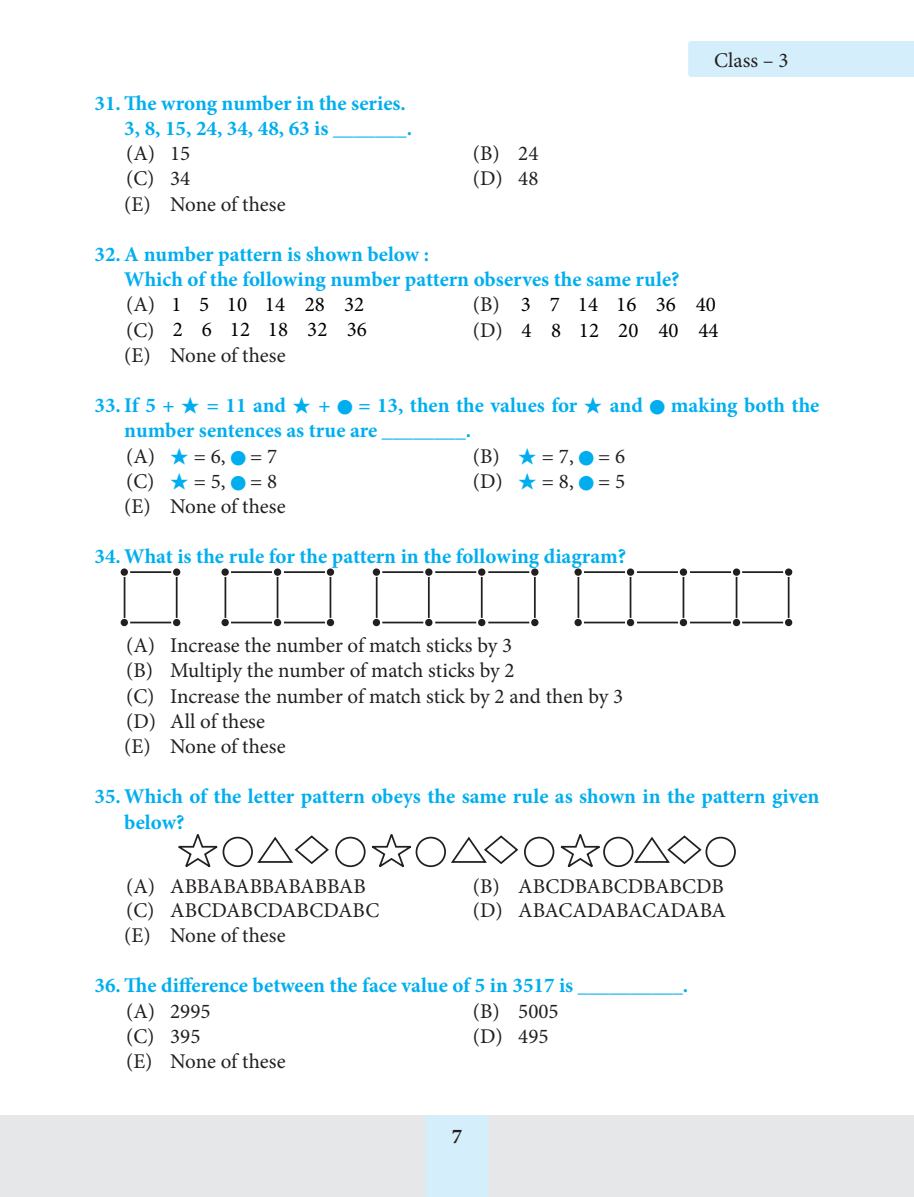
<style>
.page{position:relative;width:914px;height:1197px;background:#fff}
.page>*{position:absolute;margin:0;border:0;box-sizing:border-box;transform-origin:0 0}
.Questions{font:700 21px/25.2px "Minion Pro";color:#00aeef}
.Body{font:21px "Minion Pro";color:#231f20}
.Questions-2{font:21px "Minion Pro";letter-spacing:-.005em;color:#231f20}
.t1{font:21px "Minion Pro";letter-spacing:.85em;color:#000}
.t2{font:21px "Minion Pro";letter-spacing:.83em;color:#000}
.t3{font:700 21px "Minion Pro";color:#231f20}
.s1{color:#00aeef}
</style>
<div class="page">
<div style="left:0;top:1115px;width:914px;height:82px;background:#e6e7e9"></div>
<div style="left:426px;top:1115px;width:62px;height:82px;background:#d4effb"></div>
<div style="left:688px;top:41px;width:226px;height:36px;background:#d4effb"></div>
<div style="left:121px;top:568px;width:7px;height:8px;border:2px solid #231f20;border-radius:50%"></div>
<div style="left:173px;top:568px;width:7px;height:8px;border:2px solid #231f20;border-radius:50%"></div>
<div style="left:121px;top:619px;width:7px;height:7px;border:2px solid #231f20;border-radius:50%"></div>
<div style="left:173px;top:619px;width:7px;height:7px;border:2px solid #231f20;border-radius:50%"></div>
<hr style="left:124px;top:577px;width:1px;height:41px;background:#231f20">
<hr style="left:176px;top:577px;width:1px;height:41px;background:#231f20">
<hr style="left:130px;top:571px;width:41px;height:2px;background:#231f20">
<hr style="left:130px;top:622px;width:41px;height:1px;background:#231f20">
<div style="left:327px;top:568px;width:7px;height:8px;border:2px solid #231f20;border-radius:50%"></div>
<div style="left:327px;top:619px;width:7px;height:7px;border:2px solid #231f20;border-radius:50%"></div>
<hr style="left:329px;top:577px;width:2px;height:41px;background:#231f20">
<hr style="left:284px;top:571px;width:41px;height:2px;background:#231f20">
<hr style="left:284px;top:622px;width:41px;height:1px;background:#231f20">
<div style="left:221px;top:568px;width:8px;height:8px;border:2px solid #231f20;border-radius:50%"></div>
<div style="left:274px;top:568px;width:7px;height:8px;border:2px solid #231f20;border-radius:50%"></div>
<div style="left:221px;top:619px;width:8px;height:7px;border:2px solid #231f20;border-radius:50%"></div>
<div style="left:274px;top:619px;width:7px;height:7px;border:2px solid #231f20;border-radius:50%"></div>
<hr style="left:224px;top:577px;width:2px;height:41px;background:#231f20">
<hr style="left:277px;top:577px;width:1px;height:41px;background:#231f20">
<hr style="left:231px;top:571px;width:41px;height:2px;background:#231f20">
<hr style="left:231px;top:622px;width:41px;height:1px;background:#231f20">
<div style="left:478px;top:568px;width:7px;height:8px;border:2px solid #231f20;border-radius:50%"></div>
<div style="left:531px;top:568px;width:7px;height:8px;border:2px solid #231f20;border-radius:50%"></div>
<div style="left:478px;top:619px;width:7px;height:7px;border:2px solid #231f20;border-radius:50%"></div>
<div style="left:531px;top:619px;width:7px;height:7px;border:2px solid #231f20;border-radius:50%"></div>
<hr style="left:481px;top:577px;width:1px;height:41px;background:#231f20">
<hr style="left:534px;top:577px;width:1px;height:41px;background:#231f20">
<hr style="left:435px;top:571px;width:41px;height:2px;background:#231f20">
<hr style="left:488px;top:571px;width:41px;height:2px;background:#231f20">
<hr style="left:435px;top:622px;width:41px;height:1px;background:#231f20">
<hr style="left:488px;top:622px;width:41px;height:1px;background:#231f20">
<div style="left:373px;top:568px;width:7px;height:8px;border:2px solid #231f20;border-radius:50%"></div>
<div style="left:425px;top:568px;width:7px;height:8px;border:2px solid #231f20;border-radius:50%"></div>
<div style="left:373px;top:619px;width:7px;height:7px;border:2px solid #231f20;border-radius:50%"></div>
<div style="left:425px;top:619px;width:7px;height:7px;border:2px solid #231f20;border-radius:50%"></div>
<hr style="left:376px;top:577px;width:1px;height:41px;background:#231f20">
<hr style="left:428px;top:577px;width:1px;height:41px;background:#231f20">
<hr style="left:382px;top:571px;width:41px;height:2px;background:#231f20">
<hr style="left:382px;top:622px;width:41px;height:1px;background:#231f20">
<div style="left:679px;top:568px;width:8px;height:8px;border:2px solid #231f20;border-radius:50%"></div>
<div style="left:732px;top:568px;width:8px;height:8px;border:2px solid #231f20;border-radius:50%"></div>
<div style="left:785px;top:568px;width:7px;height:8px;border:2px solid #231f20;border-radius:50%"></div>
<div style="left:679px;top:619px;width:8px;height:7px;border:2px solid #231f20;border-radius:50%"></div>
<div style="left:732px;top:619px;width:8px;height:7px;border:2px solid #231f20;border-radius:50%"></div>
<div style="left:785px;top:619px;width:7px;height:7px;border:2px solid #231f20;border-radius:50%"></div>
<hr style="left:682px;top:577px;width:2px;height:41px;background:#231f20">
<hr style="left:735px;top:577px;width:2px;height:41px;background:#231f20">
<hr style="left:787px;top:577px;width:2px;height:41px;background:#231f20">
<hr style="left:637px;top:571px;width:41px;height:2px;background:#231f20">
<hr style="left:690px;top:571px;width:41px;height:2px;background:#231f20">
<hr style="left:742px;top:571px;width:41px;height:2px;background:#231f20">
<hr style="left:637px;top:622px;width:41px;height:1px;background:#231f20">
<hr style="left:690px;top:622px;width:41px;height:1px;background:#231f20">
<hr style="left:742px;top:622px;width:41px;height:1px;background:#231f20">
<div style="left:574px;top:568px;width:7px;height:8px;border:2px solid #231f20;border-radius:50%"></div>
<div style="left:627px;top:568px;width:7px;height:8px;border:2px solid #231f20;border-radius:50%"></div>
<div style="left:574px;top:619px;width:7px;height:7px;border:2px solid #231f20;border-radius:50%"></div>
<div style="left:627px;top:619px;width:7px;height:7px;border:2px solid #231f20;border-radius:50%"></div>
<hr style="left:577px;top:577px;width:2px;height:41px;background:#231f20">
<hr style="left:629px;top:577px;width:2px;height:41px;background:#231f20">
<hr style="left:584px;top:571px;width:41px;height:2px;background:#231f20">
<hr style="left:584px;top:622px;width:41px;height:1px;background:#231f20">
<svg style="left:178px;top:834px;width:558px;height:34px"></svg>
<p class="Body" style="left:714px;top:46px;width:76px">Class – 3</p>
<p class="Questions" style="left:94px;top:90px;width:313px">31. The wrong number in the series.</p>
<p class="Questions" style="left:124px;top:115px;width:289px">3, 8, 15, 24, 34, 48, 63 is _______.</p>
<p class="Body" style="left:126px;top:139px;width:66px">(A) 15</p>
<p class="Body" style="left:472px;top:139px;width:67px">(B) 24</p>
<p class="Body" style="left:126px;top:165px;width:66px">(C) 34</p>
<p class="Body" style="left:472px;top:165px;width:67px">(D) 48</p>
<p class="Questions-2" style="left:124px;top:190px;width:163px">(E) None of these</p>
<p class="Questions" style="left:94px;top:241px;width:336px">32. A number pattern is shown below :</p>
<p class="Questions" style="left:124px;top:267px;width:557px">Which of the following number pattern observes the same rule?</p>
<p class="Body" style="left:126px;top:291px;width:31px">(A)</p>
<p class="t2" style="left:171px;top:290px;width:194px">1510142832</p>
<p class="Body" style="left:472px;top:291px;width:28px">(B)</p>
<p class="t1" style="left:521px;top:290px;width:197px">3714163640</p>
<p class="Body" style="left:126px;top:316px;width:30px">(C)</p>
<p class="t1" style="left:173px;top:315px;width:196px">2612183236</p>
<p class="Body" style="left:472px;top:316px;width:31px">(D)</p>
<p class="t1" style="left:521px;top:317px;width:199px">4812204044</p>
<p class="Questions-2" style="left:124px;top:341px;width:163px">(E) None of these</p>
<p class="Questions" style="left:124px;top:393px;width:696px;text-indent:-30px">33. If 5 + ★ = 11 and ★ + ● = 13, then the values for ★ and ● making both the number sentences as true are ________.</p>
<p class="Body" style="left:126px;top:442px;width:153px">(A) <span class="s1">★</span> = 6, <span class="s1">●</span> = 7</p>
<p class="Body" style="left:473px;top:442px;width:154px">(B) <span class="s1">★</span> = 7, <span class="s1">●</span> = 6</p>
<p class="Body" style="left:126px;top:467px;width:153px">(C) <span class="s1">★</span> = 5, <span class="s1">●</span> = 8</p>
<p class="Body" style="left:473px;top:467px;width:154px">(D) <span class="s1">★</span> = 8, <span class="s1">●</span> = 5</p>
<p class="Questions-2" style="left:124px;top:492px;width:163px">(E) None of these</p>
<p class="Questions" style="left:94px;top:544px;width:533px">34. What is the rule for the pattern in the following diagram?</p>
<p class="Body" style="left:126px;top:631px;width:388px">(A) Increase the number of match sticks by 3</p>
<p class="Body" style="left:126px;top:657px;width:390px">(B) Multiply the number of match sticks by 2</p>
<p class="Body" style="left:126px;top:682px;width:499px">(C) Increase the number of match stick by 2 and then by 3</p>
<p class="Body" style="left:126px;top:707px;width:140px">(D) All of these</p>
<p class="Questions-2" style="left:124px;top:732px;width:163px">(E) None of these</p>
<p class="Questions" style="left:124px;top:784px;width:696px;text-indent:-30px">35. Which of the letter pattern obeys the same rule as shown in the pattern given below?</p>
<p class="Body" style="left:126px;top:872px;width:241px">(A) ABBABABBABABBAB</p>
<p class="Body" style="left:473px;top:872px;width:253px">(B) ABCDBABCDBABCDB</p>
<p class="Body" style="left:126px;top:896px;width:255px">(C) ABCDABCDABCDABC</p>
<p class="Body" style="left:472px;top:896px;width:255px">(D) ABACADABACADABA</p>
<p class="Questions-2" style="left:124px;top:921px;width:163px">(E) None of these</p>
<p class="Questions" style="left:94px;top:973px;width:595px">36. The difference between the face value of 5 in 3517 is __________.</p>
<p class="Body" style="left:126px;top:997px;width:86px">(A) 2995</p>
<p class="Body" style="left:472px;top:997px;width:87px">(B) 5005</p>
<p class="Body" style="left:126px;top:1022px;width:76px">(C) 395</p>
<p class="Body" style="left:472px;top:1022px;width:77px">(D) 495</p>
<p class="Body" style="left:126px;top:1047px;width:161px">(E) None of these</p>
<p class="t3" style="left:452px;top:1121px;width:12px">7</p>
</div>
